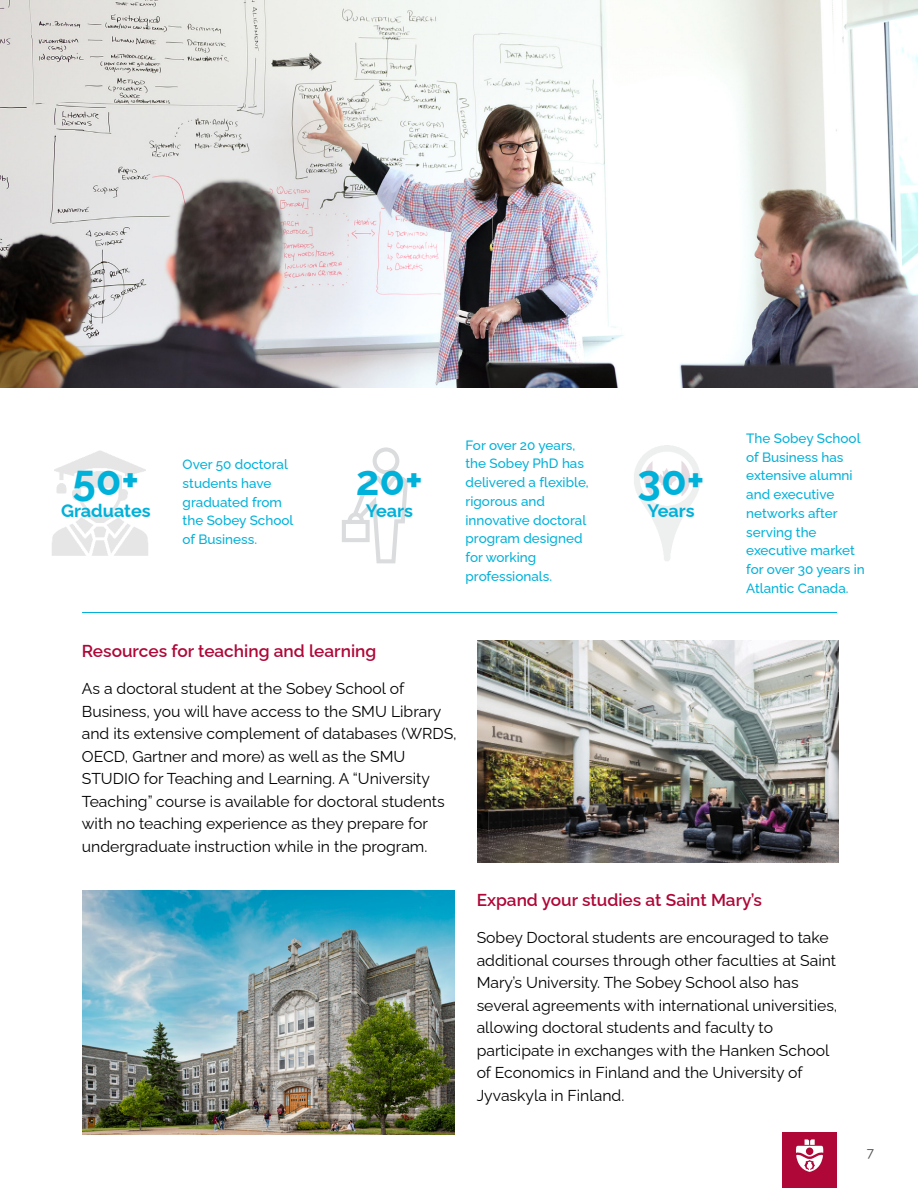
<style>
.page{position:relative;width:918px;height:1188px;background:#fff}
.page>*{position:absolute;margin:0;border:0;box-sizing:border-box;transform-origin:0 0}
.t1{font:700 42px "Raleway";color:#00b1da}
.t2{font:700 18px "Raleway";color:#00b1da}
.t3{font:600 17.25px "Raleway";color:#af0737}
.t4{font:15.75px/22.5px "Raleway";color:#000}
.t5{font:500 13.5px/18.8px "Raleway";color:#00b1da}
.t6{font:13.5px "Raleway";color:#4a4a4d}
</style>
<div class="page">
<img style="left:478px;top:641px;width:361px;height:222px">
<img style="left:82px;top:890px;width:372px;height:245px">
<img style="left:0;top:0;width:918px;height:388px">
<img style="left:52px;top:450px;width:96px;height:106px">
<svg style="left:342px;top:447px;width:66px;height:116px"></svg>
<img style="left:634px;top:445px;width:66px;height:116px">
<hr style="left:82px;top:612px;width:755px;height:1px;background:#00b1da">
<div style="left:783px;top:1132px;width:54px;height:56px;background:#af0737"></div>
<svg style="left:796px;top:1139px;width:27px;height:33px"></svg>
<h1 class="t1" style="left:73px;top:447px;width:68px">50+</h1>
<p class="t2" style="left:61px;top:496px;width:91px">Graduates</p>
<p class="t5" style="left:183px;top:453px;width:112px">Over 50 doctoral students have graduated from the Sobey School of Business.</p>
<h1 class="t1" style="left:356px;top:447px;width:69px">20+</h1>
<p class="t2" style="left:366px;top:496px;width:49px">Years</p>
<p class="t5" style="left:466px;top:434px;width:125px">For over 20 years, the Sobey PhD has delivered a flexible, rigorous and innovative doctoral program designed for working professionals.</p>
<h1 class="t1" style="left:638px;top:447px;width:68px">30+</h1>
<p class="t2" style="left:647px;top:496px;width:49px">Years</p>
<p class="t5" style="left:746px;top:427px;width:120px">The Sobey School of Business has extensive alumni and executive networks after serving the executive market for over 30 years in<br>Atlantic Canada.</p>
<p class="t3" style="left:82px;top:637px;width:296px">Resources for teaching and learning</p>
<p class="t4" style="left:82px;top:675px;width:376px">As a doctoral student at the Sobey School of Business, you will have access to the SMU Library and its extensive complement of databases (WRDS, OECD, Gartner and more) as well as the SMU STUDIO for Teaching and Learning. A “University Teaching” course is available for doctoral students with no teaching experience as they prepare for undergraduate instruction while in the program.</p>
<p class="t3" style="left:477px;top:887px;width:287px">Expand your studies at Saint Mary’s</p>
<p class="t4" style="left:477px;top:925px;width:362px">Sobey Doctoral students are encouraged to take additional courses through other faculties at Saint Mary’s University. The Sobey School also has several agreements with international universities, allowing doctoral students and faculty to participate in exchanges with the Hanken School of Economics in Finland and the University of Jyvaskyla in Finland.</p>
<p class="t6" style="left:867px;top:1142px;width:9px">7</p>
</div>
